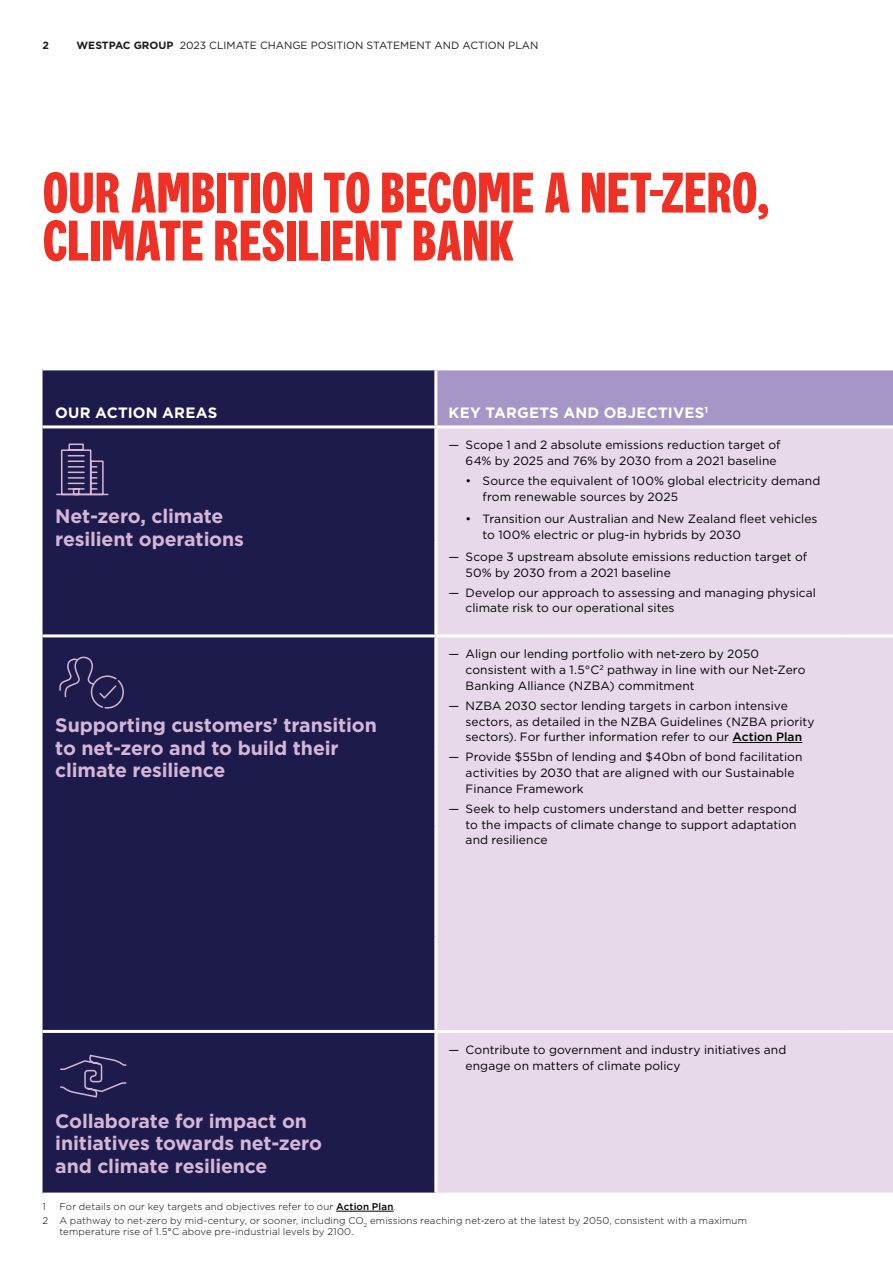
<style>
.page{position:relative;width:893px;height:1263px;background:#fff}
.page>*{position:absolute;margin:0;border:0;box-sizing:border-box;transform-origin:0 0}
.t1{font:700 57px/48px "Westpac";letter-spacing:-.005em;color:#ee3124}
.t2{font:700 19.5px/22.5px "Gotham";letter-spacing:-.01em;color:#d5b6d7}
.t3{font:700 15px "Gotham";letter-spacing:.015em;color:#fff}
.t4{font:12px/15.8px "Gotham";letter-spacing:.005em;color:#000}
.t5{font:10.5px "Gotham";color:#1c1c1c}
.t6{font:700 10.5px "Gotham";color:#1c1c1c}
.t7{font:300 9.75px/13.4px "Gotham";letter-spacing:.01em;color:#000}
.s1{font-weight:700}
.s2{font-weight:500}
</style>
<div class="page">
<div style="left:43px;top:370px;width:391px;height:822px;background:#1d1b4c"></div>
<div style="left:437px;top:370px;width:456px;height:55px;background:#a696c8"></div>
<div style="left:437px;top:428px;width:456px;height:764px;background:#e7d8ea"></div>
<hr style="left:43px;top:634px;width:393px;height:3px;background:#fff">
<hr style="left:436px;top:634px;width:406px;height:3px;background:#fff">
<hr style="left:842px;top:634px;width:51px;height:3px;background:#fff">
<hr style="left:43px;top:1030px;width:393px;height:3px;background:#fff">
<hr style="left:43px;top:425px;width:393px;height:3px;background:#fff">
<hr style="left:436px;top:1030px;width:406px;height:3px;background:#fff">
<hr style="left:842px;top:1030px;width:51px;height:3px;background:#fff">
<hr style="left:732px;top:742px;width:70px;height:1px;background:#000">
<svg style="left:55px;top:443px;width:54px;height:53px;background:#453c6a"></svg>
<svg style="left:59px;top:656px;width:66px;height:53px;background:#302b5a"></svg>
<svg style="left:59px;top:1054px;width:69px;height:44px;background:#332d5c"></svg>
<hr style="left:336px;top:1211px;width:58px;height:1px;background:#000">
<p class="t6" style="left:43px;top:38px;width:8px">2</p>
<p class="t5" style="left:77px;top:38px;width:463px"><span class="s1">WESTPAC GROUP</span> 2023 CLIMATE CHANGE POSITION STATEMENT AND ACTION PLAN</p>
<h1 class="t1" style="left:43px;top:168px;width:729px">OUR AMBITION TO BECOME A NET-ZERO,<br>CLIMATE RESILIENT BANK</h1>
<p class="t3" style="left:55px;top:403px;width:164px">OUR ACTION AREAS</p>
<p class="t3" style="left:449px;top:403px;width:261px">KEY TARGETS AND OBJECTIVES<sup>1</sup></p>
<h2 class="t2" style="left:55px;top:505px;width:190px">Net-zero, climate resilient operations</h2>
<h2 class="t2" style="left:55px;top:714px;width:323px">Supporting customers’ transition to net-zero and to build their climate resilience</h2>
<p class="t4" style="left:466px;top:437px;width:316px;text-indent:-17px">— Scope 1 and 2 absolute emissions reduction target of<br>64% by 2025 and 76% by 2030 from a 2021 baseline</p>
<p class="t4" style="left:483px;top:473px;width:339px;text-indent:-17px">• Source the equivalent of 100% global electricity demand from renewable sources by 2025</p>
<p class="t4" style="left:483px;top:510px;width:336px;text-indent:-17px">• Transition our Australian and New Zealand fleet vehicles to 100% electric or plug-in hybrids by 2030</p>
<p class="t4" style="left:466px;top:548px;width:343px;text-indent:-17px">— Scope 3 upstream absolute emissions reduction target of<br>50% by 2030 from a 2021 baseline</p>
<p class="t4" style="left:466px;top:584px;width:352px;text-indent:-17px">— Develop our approach to assessing and managing physical climate risk to our operational sites</p>
<p class="t4" style="left:466px;top:646px;width:341px;text-indent:-17px">— Align our lending portfolio with net-zero by 2050 consistent with a 1.5°C<sup>2</sup> pathway in line with our Net-Zero<br>Banking Alliance (NZBA) commitment</p>
<p class="t4" style="left:466px;top:697px;width:350px;text-indent:-17px">— NZBA 2030 sector lending targets in carbon intensive sectors, as detailed in the NZBA Guidelines (NZBA priority sectors). For further information refer to our <span class="s2">Action Plan</span></p>
<p class="t4" style="left:466px;top:749px;width:338px;text-indent:-17px">— Provide $55bn of lending and $40bn of bond facilitation activities by 2030 that are aligned with our Sustainable<br>Finance Framework</p>
<p class="t4" style="left:466px;top:800px;width:333px;text-align:justify;text-indent:-17px">— Seek to help customers understand and better respond to the impacts of climate change to support adaptation and resilience</p>
<h2 class="t2" style="left:55px;top:1109px;width:268px">Collaborate for impact on initiatives towards net-zero and climate resilience</h2>
<p class="t4" style="left:466px;top:1041px;width:322px;text-indent:-17px">— Contribute to government and industry initiatives and engage on matters of climate policy</p>
<p class="t7" style="left:43px;top:1200px;width:5px">1</p>
<p class="t7" style="left:43px;top:1200px;width:706px;text-indent:17px">For details on our key targets and objectives refer to our <span class="s2">Action Plan</span>.<br>2 A pathway to net-zero by mid-century, or sooner, including CO<sub>2</sub> emissions reaching net-zero at the latest by 2050, consistent with a maximum</p>
<p class="t7" style="left:60px;top:1224px;width:296px">temperature rise of 1.5°C above pre-industrial levels by 2100.</p>
</div>
